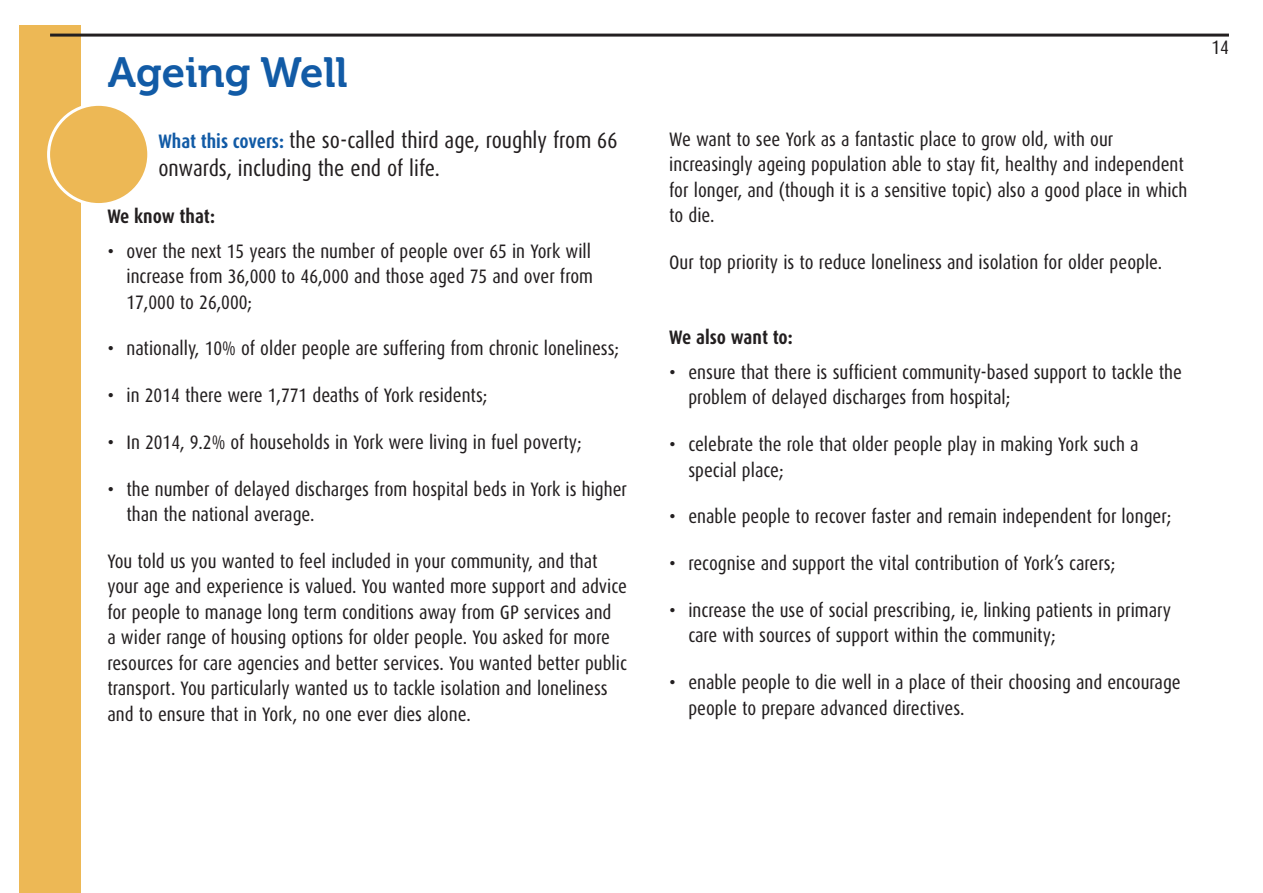
<style>
.page{position:relative;width:1263px;height:893px;background:#fff}
.page>*{position:absolute;margin:0;border:0;box-sizing:border-box;transform-origin:0 0}
.t1{font:42px "Museo 700";color:#125ba6}
.t2{font:22.5px/28.5px "Dax Condensed";color:#231f20}
.t3{font:19.5px/25.5px "Dax Condensed";color:#231f20}
.t4{font:700 19.5px "Dax Condensed";color:#231f20}
.s1{font-weight:700;font-size:19.5px;color:#125ba6}
</style>
<div class="page">
<div style="left:19px;top:26px;width:62px;height:867px;background:#edb855"></div>
<hr style="left:50px;top:34px;width:1179px;height:3px;background:#231f20">
<div style="left:49px;top:104px;width:100px;height:101px;background:#edb855;border-radius:50%"></div>
<div style="left:47px;top:103px;width:103px;height:103px;border:3px solid #fff;border-radius:50%"></div>
<h1 class="t1" style="left:108px;top:49px;width:242px">Ageing Well</h1>
<p class="t2" style="left:158px;top:126px;width:461px"><span class="s1">What this covers:</span> the so-called third age, roughly from 66 onwards, including the end of life.</p>
<p class="t4" style="left:107px;top:206px;width:109px">We know that:</p>
<p class="t3" style="left:126px;top:238px;width:468px;text-align:justify;text-indent:-19px">• over the next 15 years the number of people over 65 in York will increase from 36,000 to 46,000 and those aged 75 and over from 17,000 to 26,000;</p>
<p class="t3" style="left:107px;top:336px;width:513px">• nationally, 10% of older people are suffering from chronic loneliness;</p>
<p class="t3" style="left:107px;top:383px;width:382px">• in 2014 there were 1,771 deaths of York residents;</p>
<p class="t3" style="left:107px;top:430px;width:476px">• In 2014, 9.2% of households in York were living in fuel poverty;</p>
<p class="t3" style="left:126px;top:476px;width:502px;text-indent:-19px">• the number of delayed discharges from hospital beds in York is higher than the national average.</p>
<p class="t3" style="left:107px;top:549px;width:521px">You told us you wanted to feel included in your community, and that your age and experience is valued. You wanted more support and advice for people to manage long term conditions away from GP services and<br>a wider range of housing options for older people. You asked for more resources for care agencies and better services. You wanted better public transport. You particularly wanted us to tackle isolation and loneliness and to ensure that in York, no one ever dies alone.</p>
<p class="t3" style="left:1211px;top:35px;width:19px">14</p>
<p class="t3" style="left:669px;top:126px;width:520px">We want to see York as a fantastic place to grow old, with our increasingly ageing population able to stay fit, healthy and independent for longer, and (though it is a sensitive topic) also a good place in which to die.</p>
<p class="t3" style="left:669px;top:250px;width:495px">Our top priority is to reduce loneliness and isolation for older people.</p>
<p class="t4" style="left:669px;top:327px;width:125px">We also want to:</p>
<p class="t3" style="left:688px;top:360px;width:495px;text-indent:-19px">• ensure that there is sufficient community-based support to tackle the problem of delayed discharges from hospital;</p>
<p class="t3" style="left:688px;top:432px;width:452px;text-indent:-19px">• celebrate the role that older people play in making York such a special place;</p>
<p class="t3" style="left:669px;top:504px;width:504px">• enable people to recover faster and remain independent for longer;</p>
<p class="t3" style="left:669px;top:551px;width:448px">• recognise and support the vital contribution of York’s carers;</p>
<p class="t3" style="left:688px;top:598px;width:484px;text-indent:-19px">• increase the use of social prescribing, ie, linking patients in primary care with sources of support within the community;</p>
<p class="t3" style="left:688px;top:670px;width:494px;text-indent:-19px">• enable people to die well in a place of their choosing and encourage people to prepare advanced directives.</p>
</div>
